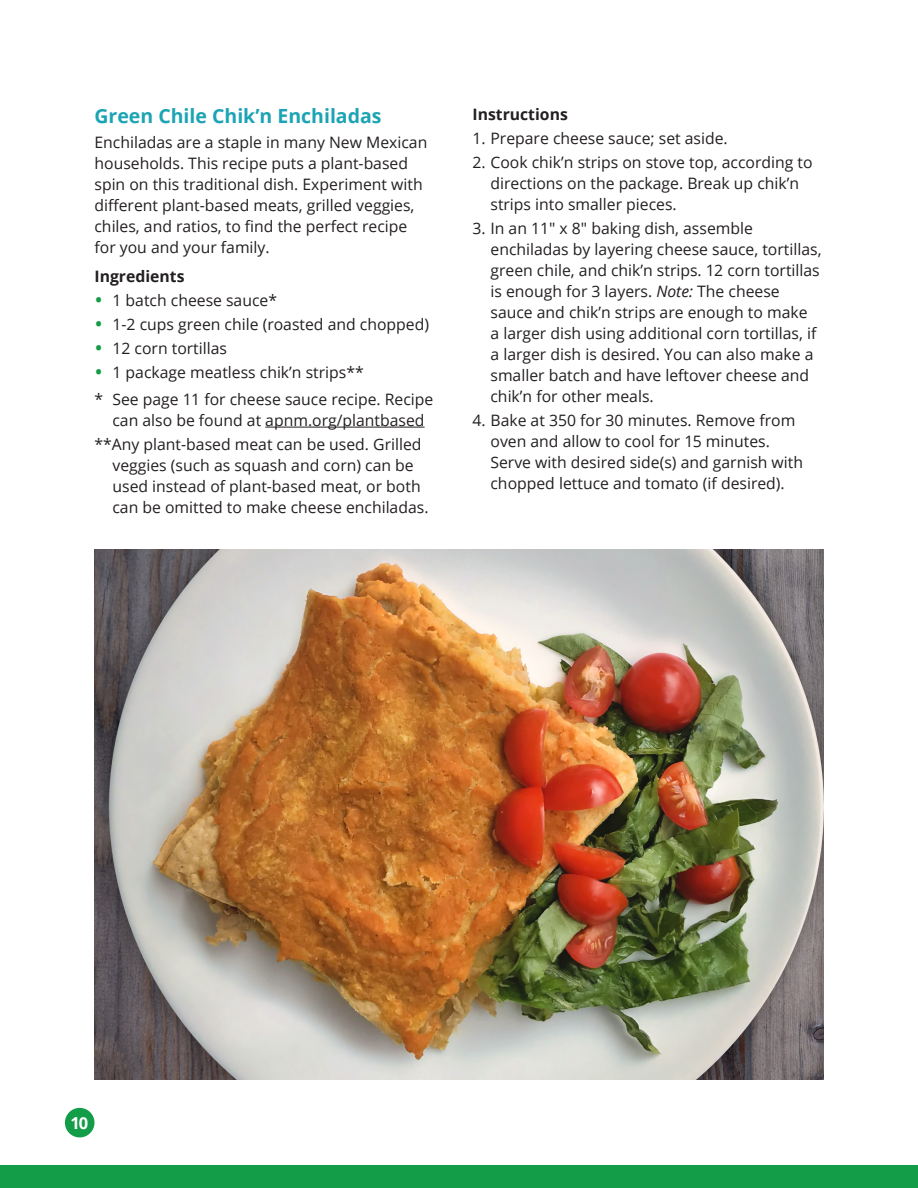
<style>
.page{position:relative;width:918px;height:1188px;background:#fff}
.page>*{position:absolute;margin:0;border:0;box-sizing:border-box;transform-origin:0 0}
.Subhead{font:700 19.5px "Open Sans";color:#1ca4b4}
.Body{font:700 16.5px "Open Sans";color:#fff}
.Body-2{font:15.75px/21px "Open Sans";color:#231f20}
.Body-3{font:700 15.75px "Open Sans";color:#231f20}
.s1{font-size:22.5px;color:#139d48}
.s2{font-style:italic}
</style>
<div class="page">
<div style="left:0;top:1166px;width:918px;height:22px;background:#139d48"></div>
<div style="left:65px;top:1108px;width:30px;height:29px;background:#139d48;border-radius:50%"></div>
<img style="left:94px;top:549px;width:730px;height:531px">
<hr style="left:265px;top:427px;width:160px;height:1px;background:#231f20">
<p class="Subhead" style="left:94px;top:102px;width:289px">Green Chile Chik’n Enchiladas</p>
<p class="Body-2" style="left:94px;top:132px;width:334px">Enchiladas are a staple in many New Mexican households. This recipe puts a plant-based spin on this traditional dish. Experiment with different plant-based meats, grilled veggies, chiles, and ratios, to find the perfect recipe for you and your family.</p>
<p class="Body-3" style="left:94px;top:265px;width:92px">Ingredients</p>
<p class="Body-2" style="left:94px;top:289px;width:184px"><span class="s1">•</span> 1 batch cheese sauce*</p>
<p class="Body-2" style="left:94px;top:313px;width:336px"><span class="s1">•</span> 1-2 cups green chile (roasted and chopped)</p>
<p class="Body-2" style="left:94px;top:337px;width:134px"><span class="s1">•</span> 12 corn tortillas</p>
<p class="Body-2" style="left:94px;top:361px;width:271px"><span class="s1">•</span> 1 package meatless chik’n strips**</p>
<p class="Body-2" style="left:94px;top:388px;width:340px;text-align:center">* See page 11 for cheese sauce recipe. Recipe can also be found at apnm.org/plantbased</p>
<p class="Body-2" style="left:112px;top:433px;width:318px;text-indent:-18px">**Any plant-based meat can be used. Grilled veggies (such as squash and corn) can be used instead of plant-based meat, or both can be omitted to make cheese enchiladas.</p>
<p class="Body-3" style="left:472px;top:103px;width:97px">Instructions</p>
<p class="Body-2" style="left:472px;top:127px;width:257px">1. Prepare cheese sauce; set aside.</p>
<p class="Body-2" style="left:490px;top:151px;width:324px;text-indent:-18px">2. Cook chik’n strips on stove top, according to directions on the package. Break up chik’n strips into smaller pieces.</p>
<p class="Body-2" style="left:490px;top:217px;width:333px;text-indent:-18px">3. In an 11" x 8" baking dish, assemble enchiladas by layering cheese sauce, tortillas, green chile, and chik’n strips. 12 corn tortillas is enough for 3 layers. <span class="s2">Note:</span> The cheese sauce and chik’n strips are enough to make<br>a larger dish using additional corn tortillas, if a larger dish is desired. You can also make a smaller batch and have leftover cheese and chik’n for other meals.</p>
<p class="Body-2" style="left:490px;top:409px;width:314px;text-indent:-18px">4. Bake at 350 for 30 minutes. Remove from oven and allow to cool for 15 minutes.<br>Serve with desired side(s) and garnish with chopped lettuce and tomato (if desired).</p>
<p class="Body" style="left:70px;top:1111px;width:19px">10</p>
</div>
